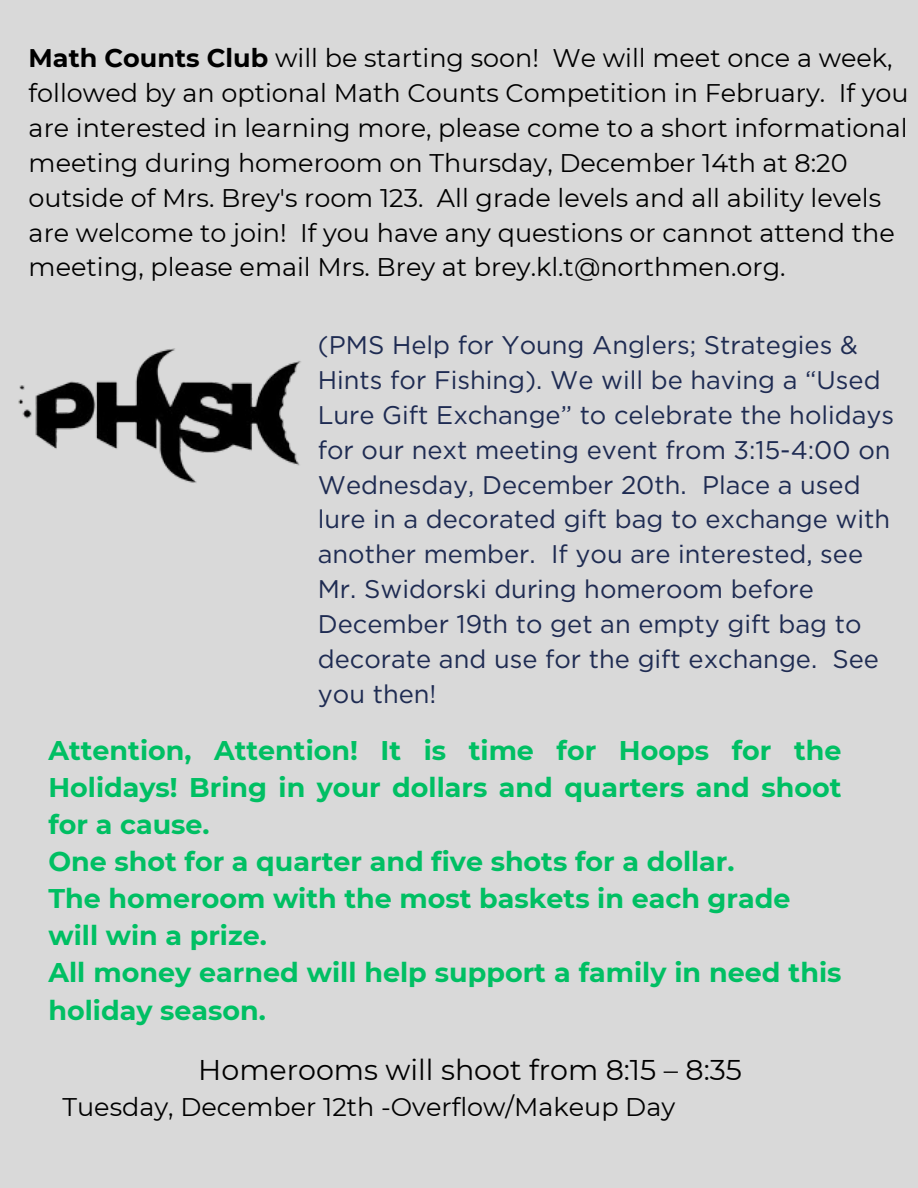
<style>
.page{position:relative;width:918px;height:1188px;background:#d9d9d9}
.page>*{position:absolute;margin:0;border:0;box-sizing:border-box;transform-origin:0 0}
.t1{font:28.5px "Montserrat";color:#000}
.t2{font:700 27px/37.2px "Montserrat";color:#00bf63}
.t3{font:25.5px/34.8px "Montserrat";color:#000}
.t4{font:25.5px/34.8px "Gotham";color:#1e2b52}
.s1{font-weight:700}
</style>
<div class="page">
<img style="left:18px;top:349px;width:283px;height:134px">
<p class="t3" style="left:29px;top:41px;width:882px"><span class="s1">Math Counts Club</span> will be starting soon! We will meet once a week, followed by an optional Math Counts Competition in February. If you are interested in learning more, please come to a short informational meeting during homeroom on Thursday, December 14th at 8:20 outside of Mrs. Brey's room 123. All grade levels and all ability levels are welcome to join! If you have any questions or cannot attend the meeting, please email Mrs. Brey at brey.kl.t@northmen.org.</p>
<p class="t4" style="left:318px;top:327px;width:578px">(PMS Help for Young Anglers; Strategies &amp; Hints for Fishing). We will be having a “Used Lure Gift Exchange” to celebrate the holidays for our next meeting event from 3:15-4:00 on Wednesday, December 20th. Place a used lure in a decorated gift bag to exchange with another member. If you are interested, see Mr. Swidorski during homeroom before December 19th to get an empty gift bag to decorate and use for the gift exchange. See you then!</p>
<p class="t2" style="left:48px;top:731px;width:794px;text-align:justify">Attention, Attention! It is time for Hoops for the Holidays! Bring in your dollars and quarters and shoot for a cause.</p>
<p class="t2" style="left:48px;top:843px;width:688px">One shot for a quarter and five shots for a dollar.</p>
<p class="t2" style="left:48px;top:880px;width:743px">The homeroom with the most baskets in each grade will win a prize.</p>
<p class="t2" style="left:48px;top:954px;width:794px">All money earned will help support a family in need this holiday season.</p>
<p class="t1" style="left:198px;top:1052px;width:545px">Homerooms will shoot from 8:15 – 8:35</p>
<p class="t3" style="left:63px;top:1089px;width:614px">Tuesday, December 12th -Overflow/Makeup Day</p>
</div>
